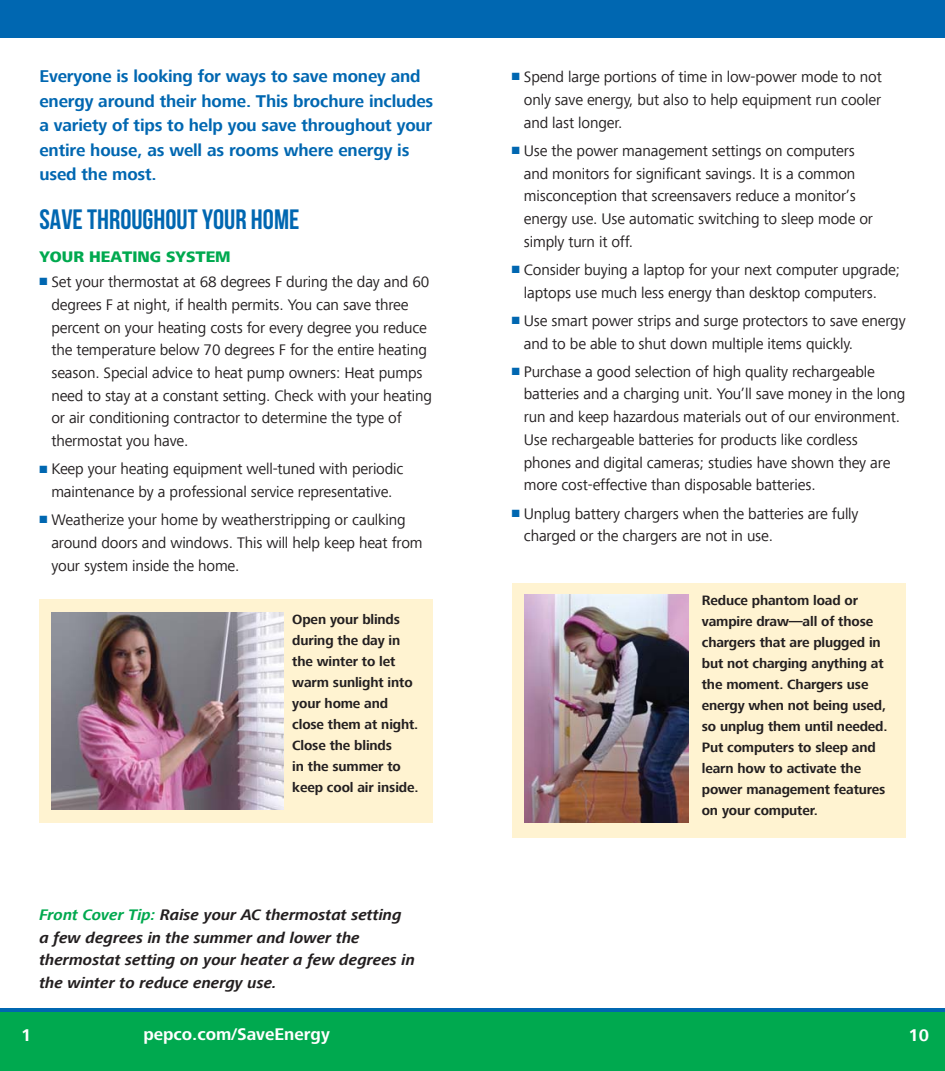
<style>
.page{position:relative;width:945px;height:1071px;background:#fff}
.page>*{position:absolute;margin:0;border:0;box-sizing:border-box;transform-origin:0 0}
.t1{font:700 28px "Bebas Neue";color:#0067b1}
.t2{font:700 17.5px/24.5px "Frutiger Next Com";letter-spacing:-.01em;color:#0067b1}
.t3{font:700 17.5px "Frutiger Next Pro";color:#fff}
.t4{font:700 17.5px "Frutiger Next Com";color:#fff}
.t5{font:15.75px/22.8px "Frutiger Next Com";letter-spacing:-.01em;color:#231f20}
.t6{font:italic 700 15.75px/22.8px "Frutiger Next Com";color:#231f20}
.t7{font:800 15.75px "Frutiger Next Com";color:#00a94f}
.t8{font:700 14px/21px "Frutiger Next Com";letter-spacing:-.01em;color:#231f20}
.s1{color:#0067b1}
.s2{color:#00a94f}
</style>
<div class="page">
<div style="left:39px;top:600px;width:394px;height:223px;background:#fff3d1"></div>
<div style="left:512px;top:583px;width:394px;height:254px;background:#fff3d1"></div>
<div style="left:0;top:0;width:472px;height:38px;background:#0067b1"></div>
<div style="left:472px;top:0;width:473px;height:38px;background:#0067b1"></div>
<img style="left:52px;top:612px;width:232px;height:198px">
<img style="left:524px;top:595px;width:164px;height:227px">
<div style="left:0;top:1011px;width:472px;height:60px;background:#00a94f"></div>
<hr style="left:0;top:1008px;width:472px;height:4px;background:#0067b1">
<div style="left:472px;top:1011px;width:473px;height:60px;background:#00a94f"></div>
<hr style="left:472px;top:1008px;width:473px;height:4px;background:#0067b1">
<p class="t2" style="left:39px;top:66px;width:395px">Everyone is looking for ways to save money and energy around their home. This brochure includes a variety of tips to help you save throughout your entire house, as well as rooms where energy is used the most.</p>
<h2 class="t1" style="left:39px;top:204px;width:262px">SAVE THROUGHOUT YOUR HOME</h2>
<h3 class="t7" style="left:39px;top:251px;width:193px">YOUR HEATING SYSTEM</h3>
<p class="t5" style="left:51px;top:272px;width:382px;text-indent:-12px"><span class="s1">■</span> Set your thermostat at 68 degrees F during the day and 60 degrees F at night, if health permits. You can save three percent on your heating costs for every degree you reduce the temperature below 70 degrees F for the entire heating season. Special advice to heat pump owners: Heat pumps need to stay at a constant setting. Check with your heating or air conditioning contractor to determine the type of thermostat you have.</p>
<p class="t5" style="left:39px;top:460px;width:366px;text-align:center"><span class="s1">■</span> Keep your heating equipment well-tuned with periodic maintenance by a professional service representative.</p>
<p class="t5" style="left:51px;top:510px;width:373px;text-indent:-12px"><span class="s1">■</span> Weatherize your home by weatherstripping or caulking around doors and windows. This will help keep heat from your system inside the home.</p>
<p class="t8" style="left:292px;top:610px;width:128px">Open your blinds during the day in the winter to let warm sunlight into your home and close them at night.<br>Close the blinds<br>in the summer to keep cool air inside.</p>
<p class="t6" style="left:39px;top:905px;width:377px"><span class="s2">Front Cover Tip:</span> Raise your AC thermostat setting a few degrees in the summer and lower the thermostat setting on your heater a few degrees in the winter to reduce energy use.</p>
<p class="t5" style="left:524px;top:67px;width:360px;text-align:justify;text-indent:-12px"><span class="s1">■</span> Spend large portions of time in low-power mode to not only save energy, but also to help equipment run cooler and last longer.</p>
<p class="t5" style="left:524px;top:141px;width:351px;text-indent:-12px"><span class="s1">■</span> Use the power management settings on computers and monitors for significant savings. It is a common misconception that screensavers reduce a monitor’s energy use. Use automatic switching to sleep mode or simply turn it off.</p>
<p class="t5" style="left:524px;top:260px;width:378px;text-indent:-12px"><span class="s1">■</span> Consider buying a laptop for your next computer upgrade; laptops use much less energy than desktop computers.</p>
<p class="t5" style="left:524px;top:311px;width:383px;text-indent:-12px"><span class="s1">■</span> Use smart power strips and surge protectors to save energy and to be able to shut down multiple items quickly.</p>
<p class="t5" style="left:524px;top:362px;width:383px;text-indent:-12px"><span class="s1">■</span> Purchase a good selection of high quality rechargeable batteries and a charging unit. You’ll save money in the long run and keep hazardous materials out of our environment.<br>Use rechargeable batteries for products like cordless phones and digital cameras; studies have shown they are more cost-effective than disposable batteries.</p>
<p class="t5" style="left:524px;top:504px;width:336px;text-indent:-12px"><span class="s1">■</span> Unplug battery chargers when the batteries are fully charged or the chargers are not in use.</p>
<p class="t8" style="left:702px;top:592px;width:187px">Reduce phantom load or vampire draw—all of those chargers that are plugged in but not charging anything at the moment. Chargers use energy when not being used, so unplug them until needed.<br>Put computers to sleep and learn how to activate the power management features on your computer.</p>
<p class="t4" style="left:21px;top:1028px;width:12px">1</p>
<p class="t3" style="left:143px;top:1024px;width:188px">pepco.com/SaveEnergy</p>
<p class="t4" style="left:908px;top:1028px;width:22px">10</p>
</div>
